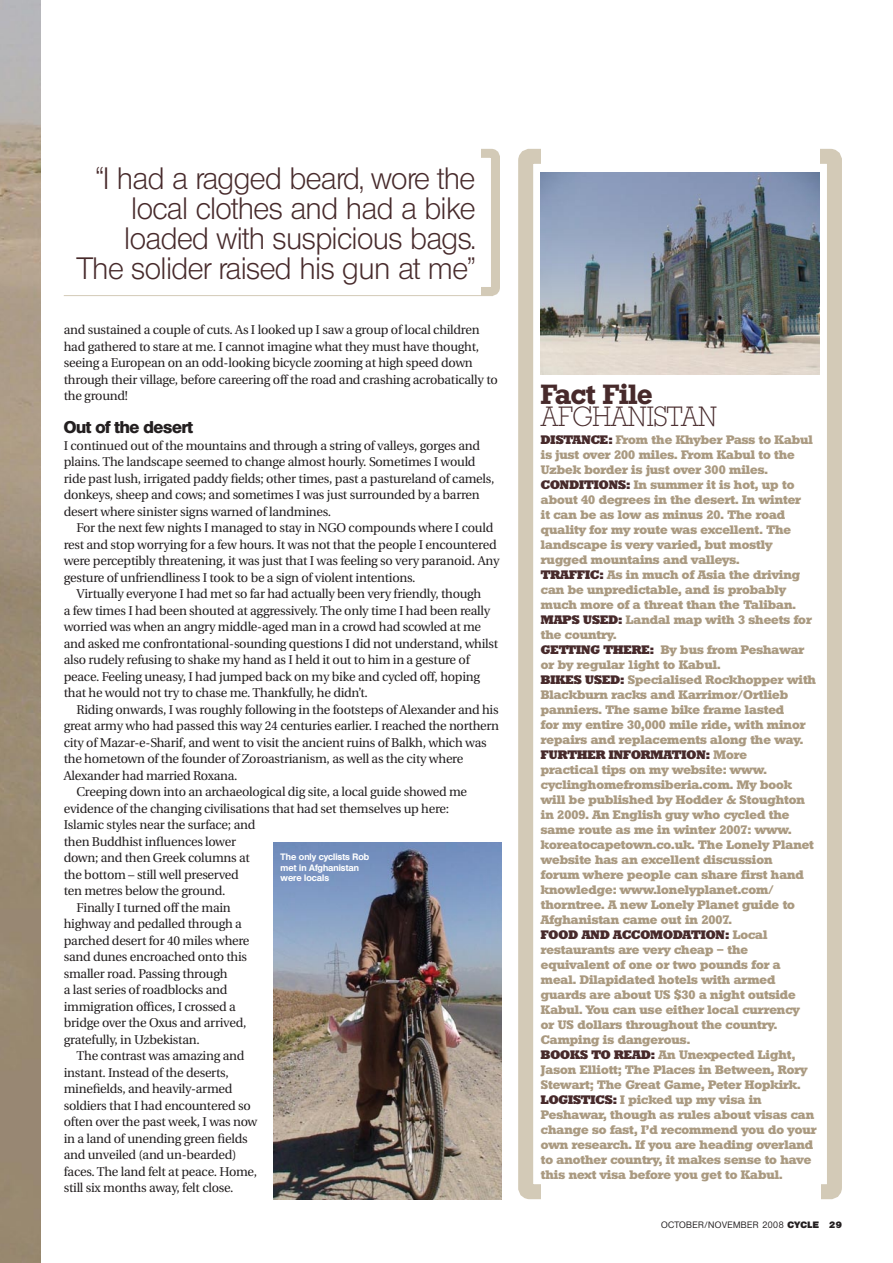
<style>
.page{position:relative;width:893px;height:1263px;background:#fff}
.page>*{position:absolute;margin:0;border:0;box-sizing:border-box;transform-origin:0 0}
._2ndPara{font:300 30px/30px "Olympia";letter-spacing:-.02em;color:#472a2b;text-align:right}
._2ndPara-2{font:200 27px/22.5px "Stafford";letter-spacing:-.01em;color:#472a2b}
._2ndPara-3{font:800 16.5px "Olympia";letter-spacing:-.02em;color:#231f20}
._2ndPara-4{font:12.75px/16.5px "Utopia";letter-spacing:-.02em;color:#231f20}
._2ndPara-5{font:700 12px/15px "Stafford";color:#aa9a81}
._2ndPara-6{font:800 12px "Stafford";color:#472a2b}
.Pic_caption{font:700 9px/10.5px "Olympia";color:#fff}
.t1{font:500 9px "Olympia";letter-spacing:.05em;color:#231f20}
.s1{font-weight:600}
.s2{font-weight:800;color:#472a2b}
.s3{font-weight:800}
</style>
<div class="page">
<img style="left:0;top:0;width:41px;height:1263px">
<div style="left:414px;top:149px;width:86px;height:147px;border:9px solid #d3cab7;border-radius:4px"></div>
<div style="left:234px;top:136px;width:246px;height:225px;background:#fff"></div>
<hr style="left:64px;top:295px;width:429px;height:1px;background:#d3cab7">
<img style="left:274px;top:842px;width:227px;height:357px">
<div style="left:518px;top:149px;width:324px;height:1050px;border:15px solid #d3cab7;border-radius:4px"></div>
<div style="left:541px;top:121px;width:278px;height:51px;background:#fff"></div>
<img style="left:541px;top:173px;width:278px;height:201px">
<div style="left:541px;top:1169px;width:279px;height:42px;background:#fff"></div>
<p class="_2ndPara" style="left:77px;top:163px;width:400px">“I had a ragged beard, wore the local clothes and had a bike loaded with suspicious bags.<br>The solider raised his gun at me”</p>
<p class="_2ndPara-4" style="left:64px;top:322px;width:436px">and sustained a couple of cuts. As I looked up I saw a group of local children had gathered to stare at me. I cannot imagine what they must have thought, seeing a European on an odd-looking bicycle zooming at high speed down through their village, before careering off the road and crashing acrobatically to the ground!</p>
<p class="_2ndPara-3" style="left:64px;top:418px;width:131px">Out of the desert</p>
<p class="_2ndPara-4" style="left:64px;top:437px;width:432px">I continued out of the mountains and through a string of valleys, gorges and plains. The landscape seemed to change almost hourly. Sometimes I would ride past lush, irrigated paddy fields; other times, past a pastureland of camels, donkeys, sheep and cows; and sometimes I was just surrounded by a barren desert where sinister signs warned of landmines.</p>
<p class="_2ndPara-4" style="left:64px;top:520px;width:437px;text-indent:13px">For the next few nights I managed to stay in NGO compounds where I could rest and stop worrying for a few hours. It was not that the people I encountered were perceptibly threatening, it was just that I was feeling so very paranoid. Any gesture of unfriendliness I took to be a sign of violent intentions.</p>
<p class="_2ndPara-4" style="left:64px;top:586px;width:436px;text-indent:13px">Virtually everyone I had met so far had actually been very friendly, though<br>a few times I had been shouted at aggressively. The only time I had been really worried was when an angry middle-aged man in a crowd had scowled at me and asked me confrontational-sounding questions I did not understand, whilst also rudely refusing to shake my hand as I held it out to him in a gesture of peace. Feeling uneasy, I had jumped back on my bike and cycled off, hoping that he would not try to chase me. Thankfully, he didn’t.</p>
<p class="_2ndPara-4" style="left:64px;top:701px;width:437px;text-indent:13px">Riding onwards, I was roughly following in the footsteps of Alexander and his great army who had passed this way 24 centuries earlier. I reached the northern city of Mazar-e-Sharif, and went to visit the ancient ruins of Balkh, which was the hometown of the founder of Zoroastrianism, as well as the city where Alexander had married Roxana.</p>
<p class="_2ndPara-4" style="left:64px;top:784px;width:405px;text-indent:13px">Creeping down into an archaeological dig site, a local guide showed me evidence of the changing civilisations that had set themselves up here:<br>Islamic styles near the surface; and<br>then Buddhist influences lower<br>down; and then Greek columns at<br>the bottom – still well preserved<br>ten metres below the ground.</p>
<p class="_2ndPara-4" style="left:64px;top:899px;width:187px;text-indent:13px">Finally I turned off the main highway and pedalled through a parched desert for 40 miles where sand dunes encroached onto this smaller road. Passing through<br>a last series of roadblocks and immigration offices, I crossed a bridge over the Oxus and arrived, gratefully, in Uzbekistan.</p>
<p class="_2ndPara-4" style="left:64px;top:1048px;width:195px;text-indent:13px">The contrast was amazing and instant. Instead of the deserts, minefields, and heavily-armed soldiers that I had encountered so often over the past week, I was now in a land of unending green fields and unveiled (and un-bearded) faces. The land felt at peace. Home, still six months away, felt close.</p>
<p class="Pic_caption" style="left:281px;top:852px;width:90px">The only cyclists Rob met in Afghanistan were locals</p>
<p class="_2ndPara-2" style="left:541px;top:383px;width:178px"><span class="s1">Fact File<br></span>AFGHANISTAN</p>
<p class="_2ndPara-6" style="left:541px;top:433px;width:10px">DISTA</p>
<p class="_2ndPara-5" style="left:541px;top:433px;width:273px;text-indent:41px"><span class="s2">NCE:</span> From the Khyber Pass to Kabul is just over 200 miles. From Kabul to the<br>Uzbek border is just over 300 miles.</p>
<p class="_2ndPara-6" style="left:541px;top:478px;width:37px">CONDITI</p>
<p class="_2ndPara-5" style="left:541px;top:478px;width:262px;text-indent:58px"><span class="s2">ONS:</span> In summer it is hot, up to about 40 degrees in the desert. In winter it can be as low as minus 20. The road quality for my route was excellent. The landscape is very varied, but mostly rugged mountains and valleys.</p>
<p class="_2ndPara-6" style="left:541px;top:568px;width:11px">TRA</p>
<p class="_2ndPara-5" style="left:541px;top:568px;width:261px;text-indent:28px"><span class="s2">FFIC:</span> As in much of Asia the driving can be unpredictable, and is probably much more of a threat than the Taliban.</p>
<p class="_2ndPara-6" style="left:541px;top:613px;width:61px">MAPS USED</p>
<p class="_2ndPara-5" style="left:618px;top:613px;width:195px"><span class="s2">:</span> Landal map with 3 sheets for</p>
<p class="_2ndPara-5" style="left:541px;top:628px;width:77px">the country.</p>
<p class="_2ndPara-6" style="left:541px;top:643px;width:19px">GETTI</p>
<p class="_2ndPara-6" style="left:581px;top:643px;width:52px">NG THERE</p>
<p class="_2ndPara-5" style="left:541px;top:643px;width:265px;text-indent:109px"><span class="s2">:</span> By bus from Peshawar or by regular flight to Kabul.</p>
<p class="_2ndPara-6" style="left:541px;top:673px;width:63px">BIKES USED</p>
<p class="_2ndPara-5" style="left:541px;top:673px;width:277px;text-indent:79px"><span class="s2">:</span> Specialised Rockhopper with Blackburn racks and Karrimor/Ortlieb panniers. The same bike frame lasted<br>for my entire 30,000 mile ride, with minor repairs and replacements along the way.</p>
<p class="_2ndPara-6" style="left:541px;top:748px;width:132px">FURTHER INFORMATI</p>
<p class="_2ndPara-5" style="left:541px;top:748px;width:274px;text-indent:146px"><span class="s2">ON:</span> More<br>practical tips on my website: www. cyclinghomefromsiberia.com. My book will be published by Hodder &amp; Stoughton in 2009. An English guy who cycled the same route as me in winter 2007: www. koreatocapetown.co.uk. The Lonely Planet website has an excellent discussion forum where people can share first hand knowledge: www.lonelyplanet.com/ thorntree. A new Lonely Planet guide to Afghanistan came out in 2007.</p>
<p class="_2ndPara-6" style="left:541px;top:928px;width:142px">FOOD AND ACCOMODATI</p>
<p class="_2ndPara-5" style="left:541px;top:928px;width:260px;text-indent:165px"><span class="s2">ON:</span> Local restaurants are very cheap – the equivalent of one or two pounds for a meal. Dilapidated hotels with armed guards are about US $30 a night outside<br>Kabul. You can use either local currency or US dollars throughout the country.<br>Camping is dangerous.</p>
<p class="_2ndPara-6" style="left:541px;top:1048px;width:84px">BOOKS TO READ</p>
<p class="_2ndPara-5" style="left:541px;top:1048px;width:268px;text-indent:110px"><span class="s2">:</span> An Unexpected Light,<br>Jason Elliott; The Places in Between, Rory<br>Stewart; The Great Game, Peter Hopkirk.</p>
<p class="_2ndPara-6" style="left:541px;top:1093px;width:35px">LOGISTI</p>
<p class="_2ndPara-5" style="left:541px;top:1093px;width:277px;text-indent:55px"><span class="s2">CS:</span> I picked up my visa in Peshawar, though as rules about visas can change so fast, I’d recommend you do your own research. If you are heading overland to another country, it makes sense to have this next visa before you get to Kabul.</p>
<p class="t1" style="left:661px;top:1219px;width:182px">OCTOBER/NOVEMBER 2008 <span class="s3">CYCLE 29</span></p>
</div>
